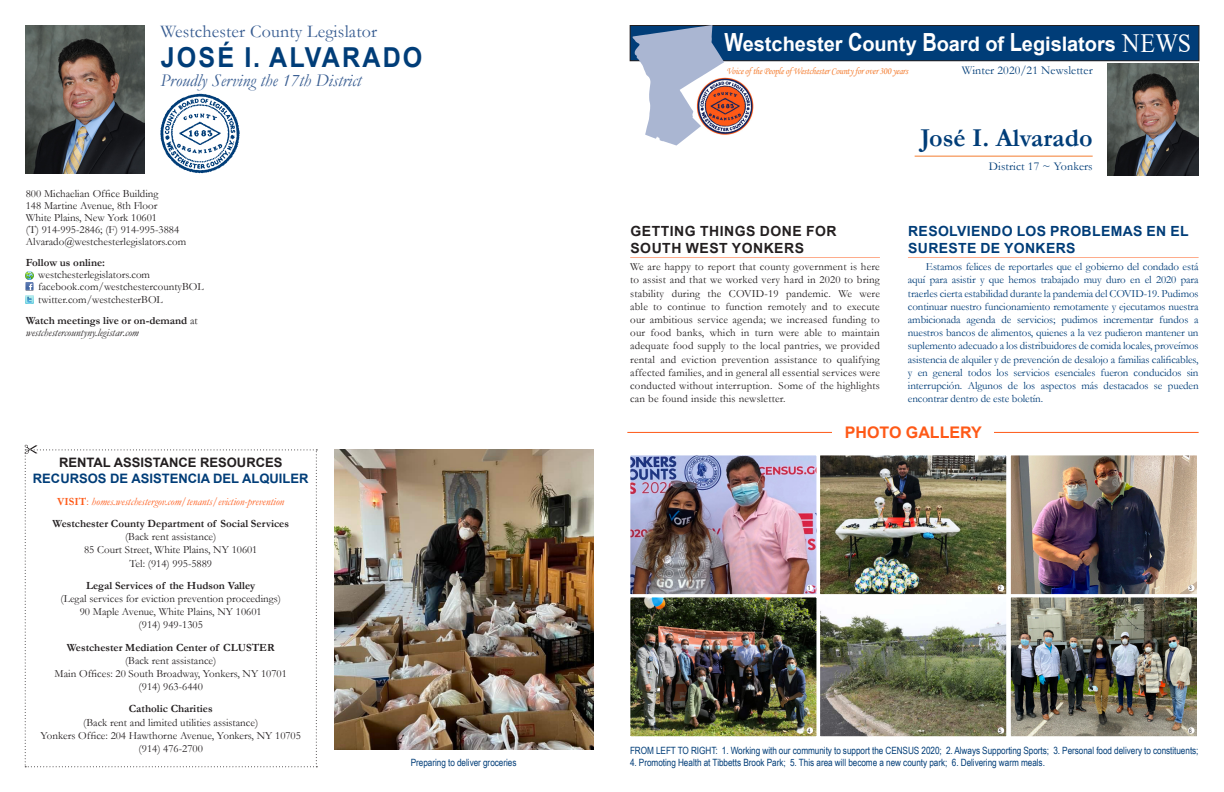
<style>
.page{position:relative;width:1224px;height:792px;background:#fff}
.page>*{position:absolute;margin:0;border:0;box-sizing:border-box;transform-origin:0 0}
.t1{font:700 27.5px "Arial";letter-spacing:.085em;color:#003d78;scale:.91 1}
.t2{font:26.4px "Times New Roman";color:#fff;scale:.91 1}
.t3{font:700 26px "Garamond";color:#003d78}
.t4{font:700 20px "Arial";color:#fff}
.t5{font:italic 18px "Garamond";color:#375c91}
.t6{font:18px "Garamond";letter-spacing:.01em;color:#375c91}
.t7{font:700 16px "Arial";color:#fe5917}
.Paragraph_Title{font:700 14px/16.8px "Arial";letter-spacing:.025em;color:#003d78}
.Paragraph_Title-2{font:700 14px/16.8px "Arial";letter-spacing:.035em;color:#231f20}
.Paragraph_Title-3{font:700 13px/15.6px "Arial";color:#003d78;text-align:center}
.t8{font:12px "Garamond";letter-spacing:.01em;color:#003d78}
.Paragraph_Title-4{font:11px/13.2px "Garamond";color:#231f20;text-align:center}
.Paragraph_Title-5{font:11px/13.2px "Garamond";letter-spacing:-.01em;color:#003d78;text-align:justify}
.t9{font:italic 11px/12px "Garamond";color:#231f20}
.Paragraph_Title-6{font:italic 11px "Garamond";color:#fe5917}
.t10{font:700 11px "Garamond";color:#231f20}
.Paragraph_Title-7{font:10px "Arial Narrow";letter-spacing:-.005em;color:#003d78}
.t11{font:10px "Monotype Corsiva";letter-spacing:-.02em;color:#f47d31;scale:.9 1}
.Paragraph_Title-8{font:6px "Arial Narrow";color:#231f20}
.s1{font-weight:700;font-style:normal}
.s2{font-style:normal}
.s3{color:#231f20}
.s4{font-weight:700}
.s5{font-size:25px}
</style>
<div class="page">
<img style="left:26px;top:25px;width:118px;height:149px">
<img style="left:724px;top:77px;width:30px;height:58px">
<svg style="left:160px;top:94px;width:80px;height:79px"></svg>
<div style="left:630px;top:26px;width:569px;height:35px;background:#003d78"></div>
<div style="left:630px;top:25px;width:569px;height:36px;border:1px solid #231f20"></div>
<svg style="left:633px;top:25px;width:91px;height:121px"></svg>
<hr style="left:915px;top:156px;width:178px;height:1px;background:#f47d31">
<img style="left:1108px;top:63px;width:91px;height:112px">
<svg style="left:26px;top:272px;width:8px;height:31px"></svg>
<svg style="left:25px;top:445px;width:292px;height:322px"></svg>
<img style="left:631px;top:456px;width:565px;height:279px">
<div style="left:627px;top:452px;width:192px;height:145px;border:3px solid #fff"></div>
<div style="left:817px;top:452px;width:192px;height:145px;border:3px solid #fff"></div>
<div style="left:1008px;top:452px;width:192px;height:145px;border:3px solid #fff"></div>
<div style="left:627px;top:594px;width:192px;height:145px;border:3px solid #fff"></div>
<div style="left:817px;top:594px;width:192px;height:145px;border:3px solid #fff"></div>
<div style="left:1008px;top:594px;width:192px;height:145px;border:3px solid #fff"></div>
<svg style="left:807px;top:585px;width:6px;height:6px"></svg>
<svg style="left:998px;top:585px;width:6px;height:6px"></svg>
<div style="left:1188px;top:585px;width:7px;height:6px;background:#fff;border-radius:50%"></div>
<div style="left:807px;top:727px;width:6px;height:7px;background:#fff;border-radius:50%"></div>
<div style="left:998px;top:727px;width:6px;height:7px;background:#fff;border-radius:50%"></div>
<div style="left:1188px;top:727px;width:7px;height:7px;background:#fff;border-radius:50%"></div>
<img style="left:334px;top:449px;width:259px;height:301px">
<hr style="left:630px;top:257px;width:250px;height:1px;background:#feac8b">
<hr style="left:908px;top:257px;width:291px;height:1px;background:#feac8b">
<hr style="left:627px;top:432px;width:572px;height:1px;background:#fe5917">
<div style="left:832px;top:421px;width:162px;height:22px;background:#fff"></div>
<p class="t6" style="left:160px;top:19px;width:218px">Westchester County Legislator</p>
<p class="t5" style="left:160px;top:68px;width:203px">Proudly Serving the 17th District</p>
<p class="t1" style="left:161px;top:37px;width:289px">JOSÉ I. ALVARADO</p>
<p class="Paragraph_Title-4" style="left:26px;top:187px;width:134px;line-height:12px;text-align:justify">800 Michaelian Office Building 148 Martine Avenue, 8th Floor White Plains, New York 10601</p>
<p class="Paragraph_Title-4" style="left:26px;top:222px;width:155px">(T) 914-995-2846; (F) 914-995-3884</p>
<p class="Paragraph_Title-4" style="left:26px;top:234px;width:162px">Alvarado@westchesterlegislators.com</p>
<p class="t10" style="left:26px;top:255px;width:81px">Follow us online:</p>
<p class="Paragraph_Title-4" style="left:38px;top:267px;width:113px">westchesterlegislators.com</p>
<p class="Paragraph_Title-4" style="left:38px;top:279px;width:167px;text-align:left">facebook.com/westchestercountyBOL twitter.com/westchesterBOL</p>
<p class="t9" style="left:26px;top:314px;width:173px"><span class="s1">Watch meetings live or on-demand</span> <span class="s2">at </span>westchestercountyny.legistar.com</p>
<p class="Paragraph_Title-3" style="left:33px;top:455px;width:277px"><span class="s3">RENTAL ASSISTANCE RESOURCES<br></span>RECURSOS DE ASISTENCIA DEL ALQUILER</p>
<p class="Paragraph_Title-6" style="left:57px;top:494px;width:229px"><span class="s1">VISIT</span><span class="s2">:</span> homes.westchestergov.com/tenants/eviction-prevention</p>
<p class="Paragraph_Title-4" style="left:52px;top:517px;width:238px"><span class="s4">Westchester County Department of Social Services </span>(Back rent assistance)<br>85 Court Street, White Plains, NY 10601<br>Tel: (914) 995-5889</p>
<p class="Paragraph_Title-4" style="left:60px;top:579px;width:222px"><span class="s4">Legal Services of the Hudson Valley<br></span>(Legal services for eviction prevention proceedings)<br>90 Maple Avenue, White Plains, NY 10601<br>(914) 949-1305</p>
<p class="Paragraph_Title-4" style="left:55px;top:640px;width:234px"><span class="s4">Westchester Mediation Center of CLUSTER </span>(Back rent assistance)<br>Main Offices: 20 South Broadway, Yonkers, NY 10701 (914) 963-6440</p>
<p class="Paragraph_Title-4" style="left:41px;top:702px;width:262px"><span class="s4">Catholic Charities<br></span>(Back rent and limited utilities assistance)<br>Yonkers Office: 204 Hawthorne Avenue, Yonkers, NY 10705 (914) 476-2700</p>
<p class="Paragraph_Title-7" style="left:411px;top:756px;width:107px">Preparing to deliver groceries</p>
<p class="t4" style="left:725px;top:29px;width:393px"><span class="s5">W</span>estchester <span class="s5">C</span>ounty <span class="s5">B</span>oard of <span class="s5">L</span>egislators</p>
<p class="t2" style="left:1122px;top:24px;width:77px">NEWS</p>
<p class="t11" style="left:727px;top:65px;width:203px">Voice of the People of Westchester County for over 300 years</p>
<p class="t8" style="left:962px;top:62px;width:132px">Winter 2020/21 Newsletter</p>
<p class="t3" style="left:920px;top:120px;width:174px">José I. Alvarado</p>
<p class="t8" style="left:989px;top:159px;width:105px">District 17 ~ Yonkers</p>
<p class="Paragraph_Title-2" style="left:630px;top:223px;width:208px">GETTING THINGS DONE FOR<br>SOUTH WEST YONKERS</p>
<p class="Paragraph_Title-4" style="left:630px;top:260px;width:251px;text-align:justify">We are happy to report that county government is here to assist and that we worked very hard in 2020 to bring stability during the COVID-19 pandemic. We were able to continue to function remotely and to execute our ambitious service agenda; we increased funding to our food banks, which in turn were able to maintain adequate food supply to the local pantries, we provided rental and eviction prevention assistance to qualifying affected families, and in general all essential services were conducted without interruption. Some of the highlights can be found inside this newsletter.</p>
<p class="Paragraph_Title" style="left:908px;top:223px;width:282px">RESOLVIENDO LOS PROBLEMAS EN EL<br>SURESTE DE YONKERS</p>
<p class="Paragraph_Title-5" style="left:908px;top:260px;width:292px;text-indent:18px">Estamos felices de reportarles que el gobierno del condado está aquí para asistir y que hemos trabajado muy duro en el 2020 para traerles cierta estabilidad durante la pandemia del COVID-19. Pudimos continuar nuestro funcionamiento remotamente y ejecutamos nuestra ambicionada agenda de servicios; pudimos incrementar fundos a nuestros bancos de alimentos, quienes a la vez pudieron mantener un suplemento adecuado a los distribuidores de comida locales, proveímos asistencia de alquiler y de prevención de desalojo a familias calificables, y en general todos los servicios esenciales fueron conducidos sin interrupción. Algunos de los aspectos más destacados se pueden encontrar dentro de este boletín.</p>
<p class="t7" style="left:845px;top:421px;width:138px">PHOTO GALLERY</p>
<p class="Paragraph_Title-8" style="left:808px;top:584px;width:4px">1</p>
<p class="Paragraph_Title-8" style="left:999px;top:584px;width:4px">2</p>
<p class="Paragraph_Title-8" style="left:1189px;top:584px;width:4px">3</p>
<p class="Paragraph_Title-8" style="left:808px;top:726px;width:4px">4</p>
<p class="Paragraph_Title-8" style="left:999px;top:726px;width:4px">5</p>
<p class="Paragraph_Title-8" style="left:1189px;top:726px;width:4px">6</p>
<p class="Paragraph_Title-7" style="left:630px;top:744px;width:570px">FROM LEFT TO RIGHT: 1. Working with our community to support the CENSUS 2020; 2. Always Supporting Sports; 3. Personal food delivery to constituents;</p>
<p class="Paragraph_Title-7" style="left:630px;top:756px;width:416px">4. Promoting Health at Tibbetts Brook Park; 5. This area will become a new county park; 6. Delivering warm meals.</p>
</div>
